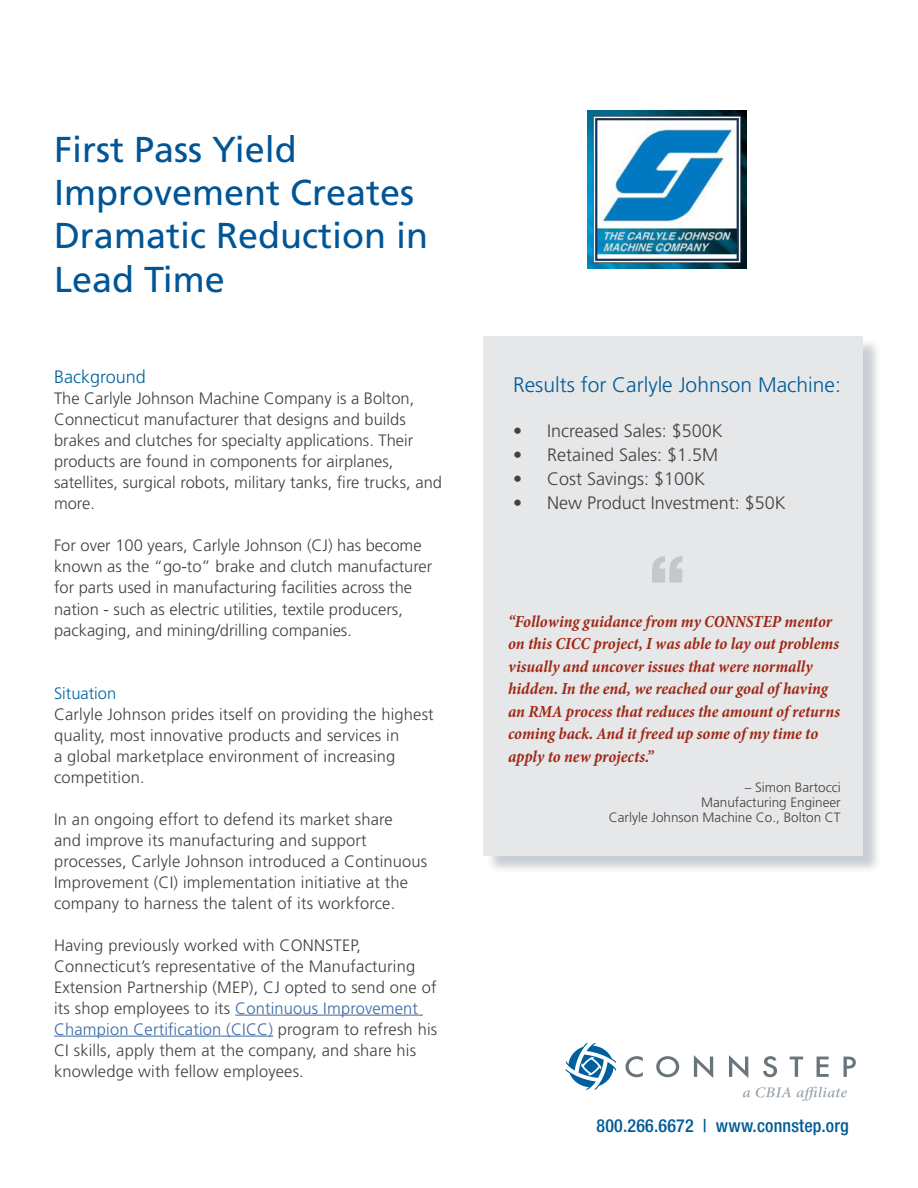
<style>
.page{position:relative;width:918px;height:1188px;background:#fff}
.page>*{position:absolute;margin:0;border:0;box-sizing:border-box;transform-origin:0 0}
.t1{font:900 70.65px "Helvetica Neue";color:#c4c8cb}
.t2{font:36px/43.2px "Frutiger";color:#005596}
.t3{font:300 21px "Frutiger";color:#005b97}
.t4{font:300 18px "Frutiger";color:#414042}
.t5{font:500 condensed 18px "Helvetica Neue";letter-spacing:.01em;color:#005b97}
.t6{font:300 18px "Frutiger";color:#00649e}
.t7{font:italic 700 condensed 17.1px/22.5px "Minion Pro";letter-spacing:-.005em;color:#a02816}
.t8{font:300 16.5px/21px "Frutiger";letter-spacing:.01em;color:#414042}
.t9{font:300 16.5px "Frutiger";color:#00649e}
.t10{font:300 13.5px/15.1px "Frutiger";color:#414042;text-align:right}
.s1{color:#3a68a5}
</style>
<div class="page">
<img style="left:587px;top:110px;width:159px;height:159px">
<hr style="left:235px;top:1015px;width:188px;height:1px;background:#3a68a5">
<hr style="left:54px;top:1036px;width:219px;height:1px;background:#3a68a5">
<div style="left:486px;top:338px;width:396px;height:536px;background:#5a6e7e;opacity:.33"></div>
<div style="left:484px;top:336px;width:379px;height:519px;background:#e6e7e8"></div>
<svg style="left:566px;top:1043px;width:50px;height:47px"></svg>
<svg style="left:625px;top:1056px;width:18px;height:21px"></svg>
<svg style="left:656px;top:1056px;width:23px;height:21px"></svg>
<svg style="left:694px;top:1055px;width:19px;height:23px"></svg>
<svg style="left:729px;top:1055px;width:19px;height:23px"></svg>
<svg style="left:763px;top:1056px;width:14px;height:21px"></svg>
<svg style="left:790px;top:1057px;width:13px;height:20px"></svg>
<svg style="left:817px;top:1057px;width:12px;height:20px"></svg>
<svg style="left:844px;top:1057px;width:12px;height:20px"></svg>
<svg style="left:743px;top:1090px;width:7px;height:7px"></svg>
<svg style="left:756px;top:1087px;width:35px;height:11px"></svg>
<svg style="left:797px;top:1087px;width:50px;height:14px"></svg>
<h2 class="t2" style="left:54px;top:128px;width:376px">First Pass Yield<br>Improvement Creates<br>Dramatic Reduction in<br>Lead Time</h2>
<p class="t6" style="left:54px;top:367px;width:93px">Background</p>
<p class="t8" style="left:54px;top:388px;width:390px">The Carlyle Johnson Machine Company is a Bolton, Connecticut manufacturer that designs and builds brakes and clutches for specialty applications. Their products are found in components for airplanes, satellites, surgical robots, military tanks, fire trucks, and more.</p>
<p class="t8" style="left:54px;top:535px;width:380px">For over 100 years, Carlyle Johnson (CJ) has become known as the “go-to” brake and clutch manufacturer for parts used in manufacturing facilities across the nation - such as electric utilities, textile producers, packaging, and mining/drilling companies.</p>
<p class="t9" style="left:54px;top:683px;width:64px">Situation</p>
<p class="t8" style="left:54px;top:703px;width:381px">Carlyle Johnson prides itself on providing the highest quality, most innovative products and services in<br>a global marketplace environment of increasing competition.</p>
<p class="t8" style="left:54px;top:808px;width:375px">In an ongoing effort to defend its market share<br>and improve its manufacturing and support processes, Carlyle Johnson introduced a Continuous Improvement (CI) implementation initiative at the company to harness the talent of its workforce.</p>
<p class="t8" style="left:54px;top:934px;width:385px">Having previously worked with CONNSTEP, Connecticut’s representative of the Manufacturing Extension Partnership (MEP), CJ opted to send one of its shop employees to its <span class="s1">Continuous Improvement Champion Certification (CICC)</span> program to refresh his CI skills, apply them at the company, and share his knowledge with fellow employees.</p>
<p class="t3" style="left:513px;top:373px;width:329px">Results for Carlyle Johnson Machine:</p>
<p class="t4" style="left:513px;top:421px;width:211px">• Increased Sales: $500K</p>
<p class="t4" style="left:513px;top:445px;width:207px">• Retained Sales: $1.5M</p>
<p class="t4" style="left:513px;top:469px;width:194px">• Cost Savings: $100K</p>
<p class="t4" style="left:513px;top:493px;width:274px">• New Product Investment: $50K</p>
<h1 class="t1" style="left:649px;top:539px;width:38px">“</h1>
<p class="t7" style="left:508px;top:610px;width:334px">“Following guidance from my CONNSTEP mentor on this CICC project, I was able to lay out problems visually and uncover issues that were normally hidden. In the end, we reached our goal of having an RMA process that reduces the amount of returns coming back. And it freed up some of my time to apply to new projects.”</p>
<p class="t10" style="left:609px;top:780px;width:233px">– Simon Bartocci<br>Manufacturing Engineer<br>Carlyle Johnson Machine Co., Bolton CT</p>
<p class="t5" style="left:597px;top:1115px;width:254px">800.266.6672 | www.connstep.org</p>
</div>
